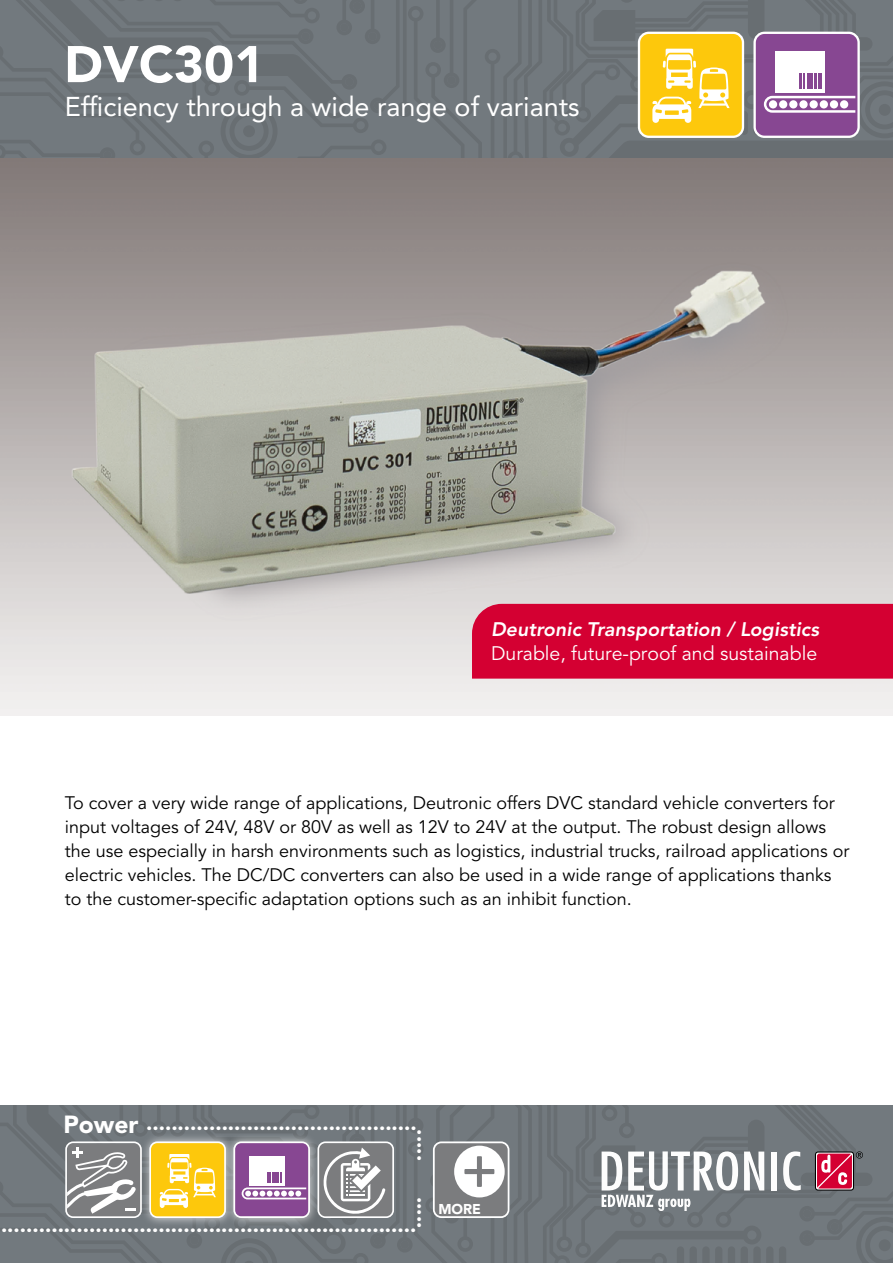
<style>
.page{position:relative;width:893px;height:1263px;background:#fff}
.page>*{position:absolute;margin:0;border:0;box-sizing:border-box;transform-origin:0 0}
.t1{font:900 51px "Avenir LT Std";color:#fff}
.t2{font:27px "Avenir LT Std";color:#fff}
.t3{font:900 20.25px "Avenir LT Std";color:#fff;scale:1.05 1}
.t4{font:19.5px "Avenir LT Std";color:#fff}
.t5{font:italic 800 19.5px "Avenir LT Std";color:#fff}
.t6{font:18px/24px "Avenir LT Std";color:#000}
.t7{font:900 14.1px "Avenir LT Std";color:#fff}
.s1{font-size:24.6px}
</style>
<div class="page">
<img style="left:0;top:157px;width:893px;height:558px">
<svg style="left:0;top:0;width:893px;height:157px;background:#7e7d7a"></svg>
<div style="left:638px;top:32px;width:106px;height:106px;border:2px solid #fff;border-radius:10px"></div>
<svg style="left:0;top:1106px;width:893px;height:157px;background:#848484"></svg>
<div style="left:233px;top:1141px;width:77px;height:77px;border:2px solid #fff;border-radius:7px"></div>
<div style="left:472px;top:604px;width:421px;height:75px;background:#d40032"></div>
<h1 class="t1" style="left:64px;top:34px;width:202px">DVC301</h1>
<h2 class="t2" style="left:65px;top:91px;width:516px">Efficiency through a wide range of variants</h2>
<p class="t5" style="left:491px;top:617px;width:329px">Deutronic Transportation / Logistics</p>
<p class="t4" style="left:491px;top:642px;width:328px">Durable, future-proof and sustainable</p>
<p class="t6" style="left:65px;top:791px;width:786px">To cover a very wide range of applications, Deutronic offers DVC standard vehicle converters for input voltages of 24V, 48V or 80V as well as 12V to 24V at the output. The robust design allows the use especially in harsh environments such as logistics, industrial trucks, railroad applications or electric vehicles. The DC/DC converters can also be used in a wide range of applications thanks to the customer-specific adaptation options such as an inhibit function.</p>
<p class="t3" style="left:63px;top:1110px;width:338px"><span class="s1">Power</span> ...........................................</p>
<p class="t3" style="left:437px;top:1129px;width:31px;rotate:90deg">.....</p>
<p class="t3" style="left:437px;top:1197px;width:31px;rotate:90deg">.....</p>
<p class="t3" style="left:1px;top:1212px;width:397px">..................................................................</p>
<p class="t7" style="left:438px;top:1200px;width:44px">MORE</p>
</div>
